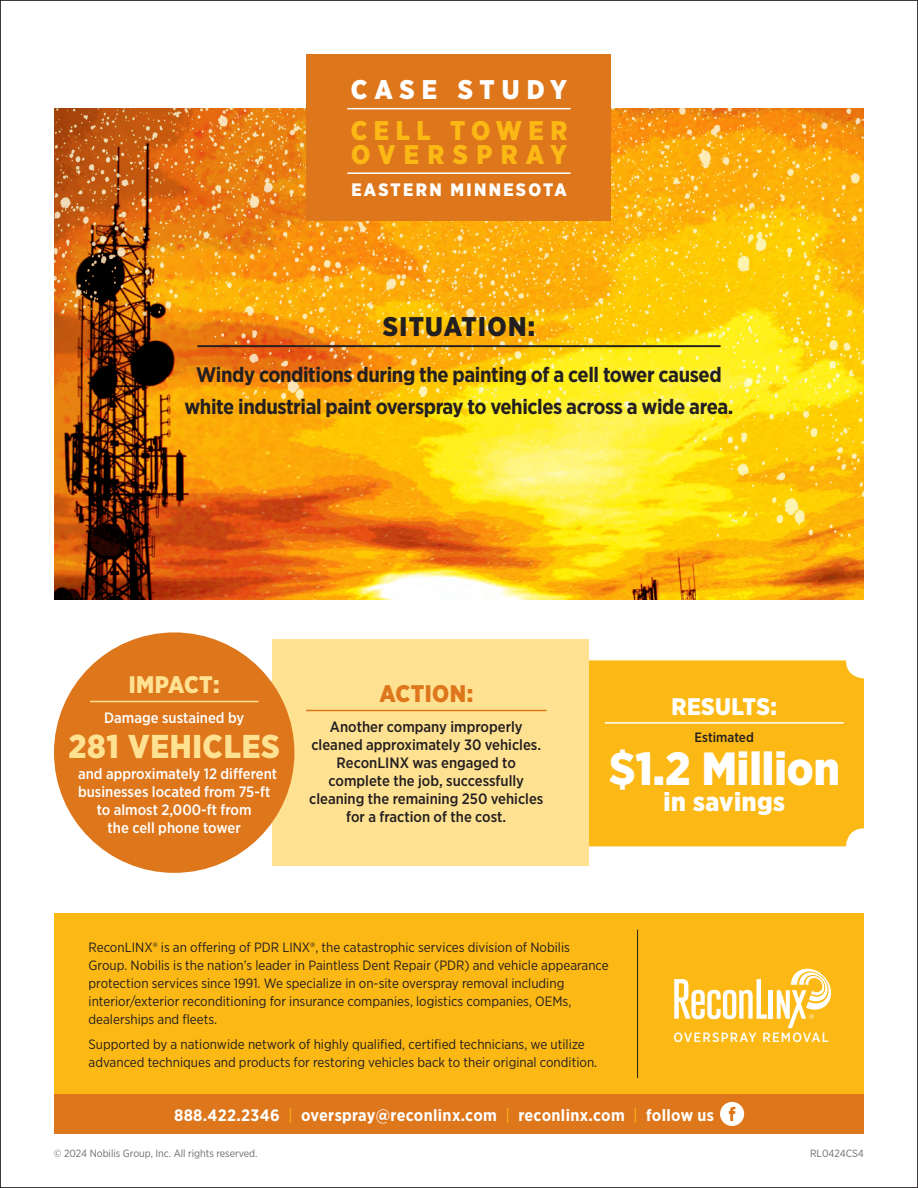
<style>
.page{position:relative;width:918px;height:1188px;background:#fff}
.page>*{position:absolute;margin:0;border:0;box-sizing:border-box;transform-origin:0 0}
.t1{font:900 46.5px "Gotham Narrow";color:#fff}
.t2{font:900 33px "Gotham Narrow";letter-spacing:.02em;color:#ffe192}
.t3{font:900 27px/24px "Gotham Narrow";letter-spacing:.24em;color:#fcb814}
.t4{font:900 27px "Gotham Narrow";letter-spacing:.05em;color:#231f20}
.t5{font:900 27px "Gotham Narrow";letter-spacing:.255em;color:#fff}
.t6{font:900 26.25px "Gotham Narrow";letter-spacing:.02em;color:#fff}
.t7{font:900 24px "Gotham Narrow";letter-spacing:.02em;color:#fff}
.t8{font:900 24px "Gotham Narrow";letter-spacing:.02em;color:#de761b}
.t9{font:900 24px "Gotham Narrow";letter-spacing:.02em;color:#ffe192}
.t10{font:700 21px/31.5px "Gotham Narrow";letter-spacing:-.02em;color:#231f20;text-align:center}
.t11{font:900 18px "Gotham Narrow";letter-spacing:.13em;color:#fff}
.t12{font:700 16.5px "Gotham Narrow";letter-spacing:.02em;color:#fff}
.t13{font:500 15px/18px "Gotham Narrow";color:#231f20;text-align:center}
.t14{font:500 15px/18px "Gotham Narrow";color:#fff;text-align:center}
.t15{font:13.5px/18px "Gotham Narrow";color:#231f20}
.t16{font:500 13.5px "Gotham Narrow";color:#231f20}
.t17{font:500 13.35px "Gotham Narrow";letter-spacing:.095em;color:#fff}
.t18{font:10.5px "Gotham Narrow";color:#6c6d70}
.s1{font-weight:400;color:#fcb814}
</style>
<div class="page">
<div style="left:558px;top:660px;width:306px;height:186px;background:#fcb814;border-radius:18px"></div>
<svg style="left:54px;top:108px;width:810px;height:491px"></svg>
<div style="left:307px;top:54px;width:304px;height:166px;background:#de761b"></div>
<hr style="left:347px;top:108px;width:224px;height:1px;background:#fff">
<hr style="left:347px;top:172px;width:224px;height:2px;background:#fff">
<hr style="left:197px;top:345px;width:524px;height:2px;background:#231f20">
<div style="left:54px;top:914px;width:810px;height:180px;background:#fcb814"></div>
<div style="left:54px;top:1094px;width:810px;height:40px;background:#de761b"></div>
<hr style="left:637px;top:930px;width:1px;height:148px;background:#231f20">
<svg style="left:720px;top:1102px;width:24px;height:24px"></svg>
<div style="left:273px;top:639px;width:316px;height:227px;background:#ffe192"></div>
<hr style="left:306px;top:710px;width:241px;height:1px;background:#de761b">
<div style="left:54px;top:632px;width:240px;height:241px;background:#de761b;border-radius:50%"></div>
<hr style="left:90px;top:701px;width:168px;height:1px;background:#ffe192">
<hr style="left:605px;top:722px;width:239px;height:2px;background:#fff">
<svg style="left:674px;top:979px;width:93px;height:40px"></svg>
<hr style="left:769px;top:990px;width:4px;height:29px;background:#fff">
<svg style="left:777px;top:968px;width:55px;height:60px"></svg>
<p class="t5" style="left:351px;top:72px;width:218px">CASE STUDY</p>
<p class="t3" style="left:351px;top:118px;width:218px">CELL TOWER<br>OVERSPRAY</p>
<p class="t11" style="left:351px;top:178px;width:217px">EASTERN MINNESOTA</p>
<p class="t4" style="left:383px;top:308px;width:154px">SITUATION:</p>
<p class="t10" style="left:184px;top:359px;width:551px">Windy conditions during the painting of a cell tower caused white industrial paint overspray to vehicles across a wide area.</p>
<p class="t9" style="left:129px;top:669px;width:93px">IMPACT:</p>
<p class="t14" style="left:104px;top:709px;width:142px">Damage sustained by</p>
<p class="t2" style="left:69px;top:724px;width:213px">281 VEHICLES</p>
<p class="t14" style="left:78px;top:764px;width:201px">and approximately 12 different businesses located from 75-ft to almost 2,000-ft from<br>the cell phone tower</p>
<p class="t8" style="left:379px;top:678px;width:95px">ACTION:</p>
<p class="t13" style="left:309px;top:718px;width:236px">Another company improperly cleaned approximately 30 vehicles.<br>ReconLINX was engaged to complete the job, successfully cleaning the remaining 250 vehicles for a fraction of the cost.</p>
<p class="t7" style="left:672px;top:690px;width:107px">RESULTS:</p>
<p class="t16" style="left:695px;top:729px;width:61px">Estimated</p>
<p class="t1" style="left:609px;top:738px;width:233px">$1.2 Million</p>
<p class="t6" style="left:663px;top:785px;width:123px">in savings</p>
<p class="t15" style="left:89px;top:938px;width:522px">ReconLINX® is an offering of PDR LINX®, the catastrophic services division of Nobilis Group. Nobilis is the nation’s leader in Paintless Dent Repair (PDR) and vehicle appearance protection services since 1991. We specialize in on-site overspray removal including interior/exterior reconditioning for insurance companies, logistics companies, OEMs, dealerships and fleets.</p>
<p class="t15" style="left:89px;top:1035px;width:510px">Supported by a nationwide network of highly qualified, certified technicians, we utilize advanced techniques and products for restoring vehicles back to their original condition.</p>
<p class="t12" style="left:174px;top:1104px;width:542px">888.422.2346 <span class="s1">|</span> overspray@reconlinx.com <span class="s1">|</span> reconlinx.com <span class="s1">|</span> follow us</p>
<p class="t17" style="left:673px;top:1029px;width:157px">OVERSPRAY REMOVAL</p>
<p class="t18" style="left:54px;top:1147px;width:205px">© 2024 Nobilis Group, Inc. All rights reserved.</p>
<p class="t18" style="left:810px;top:1147px;width:55px">RL0424CS4</p>
</div>
